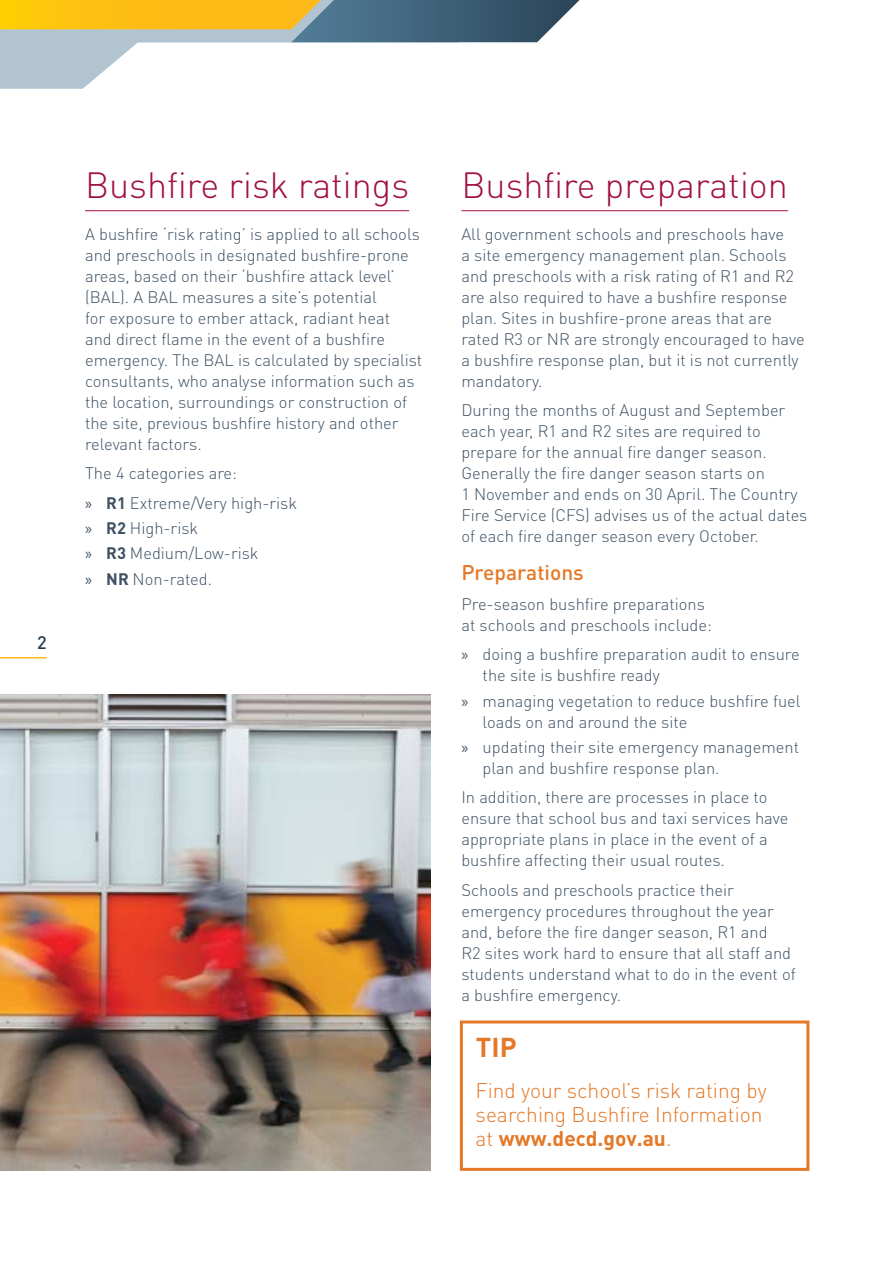
<style>
.page{position:relative;width:893px;height:1263px;background:#fff}
.page>*{position:absolute;margin:0;border:0;box-sizing:border-box;transform-origin:0 0}
.t1{font:300 36px "DIN Pro";color:#a10f45}
.t2{font:700 27px "DIN Pro";color:#e57827}
.t3{font:300 21px/24px "DIN Pro";color:#e57827}
.t4{font:500 21px "DIN Pro";color:#e57827}
.t5{font:500 18px "DIN Pro";color:#253e51}
.t6{font:300 16.5px/21px "DIN Pro";color:#3d5164}
.s1{font-family:"Myriad Pro";font-weight:400}
.s2{font-weight:700}
</style>
<div class="page">
<hr style="left:85px;top:210px;width:324px;height:1px;background:#a10f45">
<hr style="left:461px;top:210px;width:327px;height:1px;background:#a10f45">
<div style="left:460px;top:1020px;width:349px;height:151px;border:3px solid #e57827"></div>
<img style="left:0;top:695px;width:431px;height:475px">
<svg style="left:0;top:42px;width:538px;height:47px"></svg>
<svg style="left:0;top:0;width:580px;height:42px;background:#a09a66"></svg>
<hr style="left:0;top:657px;width:47px;height:1px;background:#fdb916">
<p class="t5" style="left:37px;top:630px;width:11px">2</p>
<h1 class="t1" style="left:85px;top:160px;width:326px">Bushfire risk ratings</h1>
<p class="t6" style="left:85px;top:223px;width:339px">A bushfire ‘risk rating’ is applied to all schools and preschools in designated bushfire-prone areas, based on their ‘bushfire attack level’ (BAL). A BAL measures a site’s potential<br>for exposure to ember attack, radiant heat<br>and direct flame in the event of a bushfire emergency. The BAL is calculated by specialist consultants, who analyse information such as the location, surroundings or construction of the site, previous bushfire history and other relevant factors.</p>
<p class="t6" style="left:85px;top:458px;width:214px;line-height:29.5px">The 4 categories are:<br><span class="s1">»</span> <span class="s2">R1</span> Extreme/Very high-risk</p>
<p class="t6" style="left:85px;top:515px;width:175px;line-height:25.2px"><span class="s1">»</span> <span class="s2">R2</span> High-risk<br><span class="s1">»</span> <span class="s2">R3</span> Medium/Low-risk <span class="s1">»</span> <span class="s2">NR</span> Non-rated.</p>
<h1 class="t1" style="left:461px;top:160px;width:328px">Bushfire preparation</h1>
<p class="t6" style="left:461px;top:223px;width:345px">All government schools and preschools have<br>a site emergency management plan. Schools and preschools with a risk rating of R1 and R2 are also required to have a bushfire response plan. Sites in bushfire-prone areas that are rated R3 or NR are strongly encouraged to have a bushfire response plan, but it is not currently mandatory.</p>
<p class="t6" style="left:461px;top:399px;width:348px">During the months of August and September each year, R1 and R2 sites are required to prepare for the annual fire danger season.<br>Generally the fire danger season starts on<br>1 November and ends on 30 April. The Country Fire Service (CFS) advises us of the actual dates of each fire danger season every October.</p>
<p class="t4" style="left:461px;top:558px;width:124px">Preparations</p>
<p class="t6" style="left:461px;top:593px;width:252px">Pre-season bushfire preparations at schools and preschools include:</p>
<p class="t6" style="left:483px;top:643px;width:319px;text-indent:-21px"><span class="s1">»</span> doing a bushfire preparation audit to ensure the site is bushfire ready</p>
<p class="t6" style="left:483px;top:689px;width:319px;text-indent:-21px"><span class="s1">»</span> managing vegetation to reduce bushfire fuel loads on and around the site</p>
<p class="t6" style="left:483px;top:736px;width:318px;text-indent:-21px"><span class="s1">»</span> updating their site emergency management plan and bushfire response plan.</p>
<p class="t6" style="left:461px;top:786px;width:329px">In addition, there are processes in place to ensure that school bus and taxi services have appropriate plans in place in the event of a bushfire affecting their usual routes.</p>
<p class="t6" style="left:461px;top:879px;width:336px">Schools and preschools practice their emergency procedures throughout the year and, before the fire danger season, R1 and<br>R2 sites work hard to ensure that all staff and students understand what to do in the event of a bushfire emergency.</p>
<h2 class="t2" style="left:476px;top:1029px;width:43px">TIP</h2>
<p class="t3" style="left:476px;top:1077px;width:293px">Find your school’s risk rating by searching Bushfire Information at <span class="s2">www.decd.gov.au</span>.</p>
</div>
